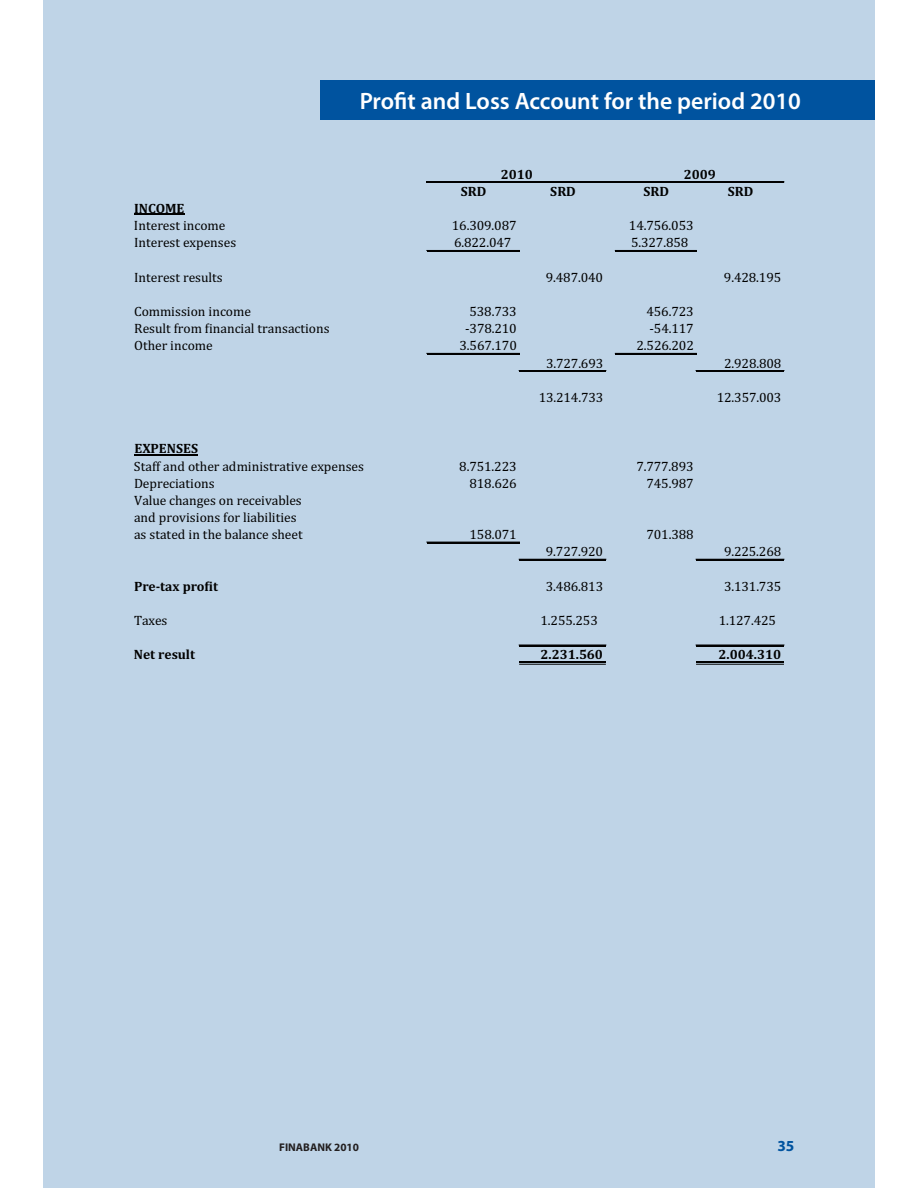
<style>
.page{position:relative;width:918px;height:1188px;background:#fff}
.page>*{position:absolute;margin:0;border:0;box-sizing:border-box;transform-origin:0 0}
.t1{font:600 23.7px "Myriad Pro";color:#fff}
.t2{font:700 15.3px "Myriad Pro";color:#00539f}
.t3{font:13.65px/17.1px "Cambria";letter-spacing:-.01em;color:#010101}
.t4{font:700 13.65px "Cambria";letter-spacing:-.005em;color:#010101}
.t5{font:700 11.25px "Myriad Pro";color:#231f20}
</style>
<div class="page">
<div style="left:43px;top:0;width:832px;height:1188px;background:#bfd4e7"></div>
<hr style="left:134px;top:214px;width:51px;height:1px;background:#010101">
<hr style="left:134px;top:454px;width:64px;height:1px;background:#010101">
<hr style="left:427px;top:250px;width:92px;height:2px;background:#010101">
<hr style="left:427px;top:353px;width:92px;height:2px;background:#010101">
<hr style="left:519px;top:370px;width:87px;height:1px;background:#010101">
<hr style="left:519px;top:371px;width:87px;height:1px;background:#010101">
<hr style="left:519px;top:559px;width:87px;height:1px;background:#010101">
<hr style="left:519px;top:645px;width:87px;height:1px;background:#010101">
<hr style="left:519px;top:662px;width:87px;height:1px;background:#010101">
<hr style="left:427px;top:182px;width:357px;height:1px;background:#010101">
<hr style="left:615px;top:250px;width:81px;height:2px;background:#010101">
<hr style="left:615px;top:353px;width:81px;height:2px;background:#010101">
<hr style="left:696px;top:370px;width:88px;height:1px;background:#010101">
<hr style="left:696px;top:371px;width:88px;height:1px;background:#010101">
<hr style="left:427px;top:542px;width:92px;height:1px;background:#010101">
<hr style="left:696px;top:559px;width:88px;height:1px;background:#010101">
<hr style="left:696px;top:645px;width:88px;height:1px;background:#010101">
<hr style="left:696px;top:662px;width:88px;height:1px;background:#010101">
<div style="left:320px;top:80px;width:555px;height:40px;background:#00539f"></div>
<h1 class="t1" style="left:360px;top:92px;width:443px">Profit and Loss Account for the period 2010</h1>
<p class="t4" style="left:501px;top:169px;width:34px">2010</p>
<p class="t4" style="left:684px;top:169px;width:34px">2009</p>
<p class="t4" style="left:461px;top:187px;width:27px">SRD</p>
<p class="t4" style="left:550px;top:187px;width:27px">SRD</p>
<p class="t4" style="left:643px;top:187px;width:27px">SRD</p>
<p class="t4" style="left:728px;top:187px;width:27px">SRD</p>
<p class="t4" style="left:134px;top:204px;width:52px">INCOME</p>
<p class="t3" style="left:134px;top:219px;width:93px">Interest income</p>
<p class="t3" style="left:452px;top:219px;width:66px">16.309.087</p>
<p class="t3" style="left:629px;top:219px;width:66px">14.756.053</p>
<p class="t3" style="left:134px;top:236px;width:104px">Interest expenses</p>
<p class="t3" style="left:454px;top:236px;width:59px">6.822.047</p>
<p class="t3" style="left:631px;top:236px;width:59px">5.327.858</p>
<p class="t3" style="left:134px;top:270px;width:90px">Interest results</p>
<p class="t3" style="left:546px;top:270px;width:59px">9.487.040</p>
<p class="t3" style="left:724px;top:270px;width:59px">9.428.195</p>
<p class="t3" style="left:134px;top:304px;width:118px">Commission income</p>
<p class="t3" style="left:469px;top:304px;width:49px">538.733</p>
<p class="t3" style="left:646px;top:304px;width:49px">456.723</p>
<p class="t3" style="left:134px;top:321px;width:197px">Result from -inancial transactions</p>
<p class="t3" style="left:465px;top:321px;width:53px">-378.210</p>
<p class="t3" style="left:650px;top:321px;width:46px">-54.117</p>
<p class="t3" style="left:134px;top:339px;width:80px">Other income</p>
<p class="t3" style="left:460px;top:339px;width:59px">3.567.170</p>
<p class="t3" style="left:637px;top:339px;width:59px">2.526.202</p>
<p class="t3" style="left:546px;top:356px;width:59px">3.727.693</p>
<p class="t3" style="left:724px;top:356px;width:59px">2.928.808</p>
<p class="t3" style="left:539px;top:390px;width:66px">13.214.733</p>
<p class="t3" style="left:717px;top:390px;width:66px">12.357.003</p>
<p class="t4" style="left:134px;top:444px;width:65px">EXPENSES</p>
<p class="t3" style="left:134px;top:459px;width:232px">Staff and other administrative expenses</p>
<p class="t3" style="left:459px;top:459px;width:59px">8.751.223</p>
<p class="t3" style="left:636px;top:459px;width:59px">7.777.893</p>
<p class="t3" style="left:134px;top:476px;width:82px">Depreciations</p>
<p class="t3" style="left:469px;top:476px;width:49px">818.626</p>
<p class="t3" style="left:646px;top:476px;width:49px">745.987</p>
<p class="t3" style="left:134px;top:493px;width:170px">Value changes on receivables and provisions for liabilities as stated in the balance sheet</p>
<p class="t3" style="left:470px;top:527px;width:49px">158.071</p>
<p class="t3" style="left:646px;top:527px;width:49px">701.388</p>
<p class="t3" style="left:546px;top:544px;width:59px">9.727.920</p>
<p class="t3" style="left:724px;top:544px;width:59px">9.225.268</p>
<p class="t4" style="left:134px;top:581px;width:86px">Pre-tax pro-it</p>
<p class="t3" style="left:546px;top:579px;width:59px">3.486.813</p>
<p class="t3" style="left:724px;top:579px;width:59px">3.131.735</p>
<p class="t3" style="left:134px;top:613px;width:35px">Taxes</p>
<p class="t3" style="left:541px;top:613px;width:59px">1.255.253</p>
<p class="t3" style="left:719px;top:613px;width:59px">1.127.425</p>
<p class="t4" style="left:134px;top:649px;width:62px">Net result</p>
<p class="t4" style="left:541px;top:649px;width:64px">2.231.560</p>
<p class="t4" style="left:719px;top:649px;width:64px">2.004.310</p>
<p class="t5" style="left:279px;top:1141px;width:81px">FINABANK 2010</p>
<p class="t2" style="left:777px;top:1137px;width:19px">35</p>
</div>
